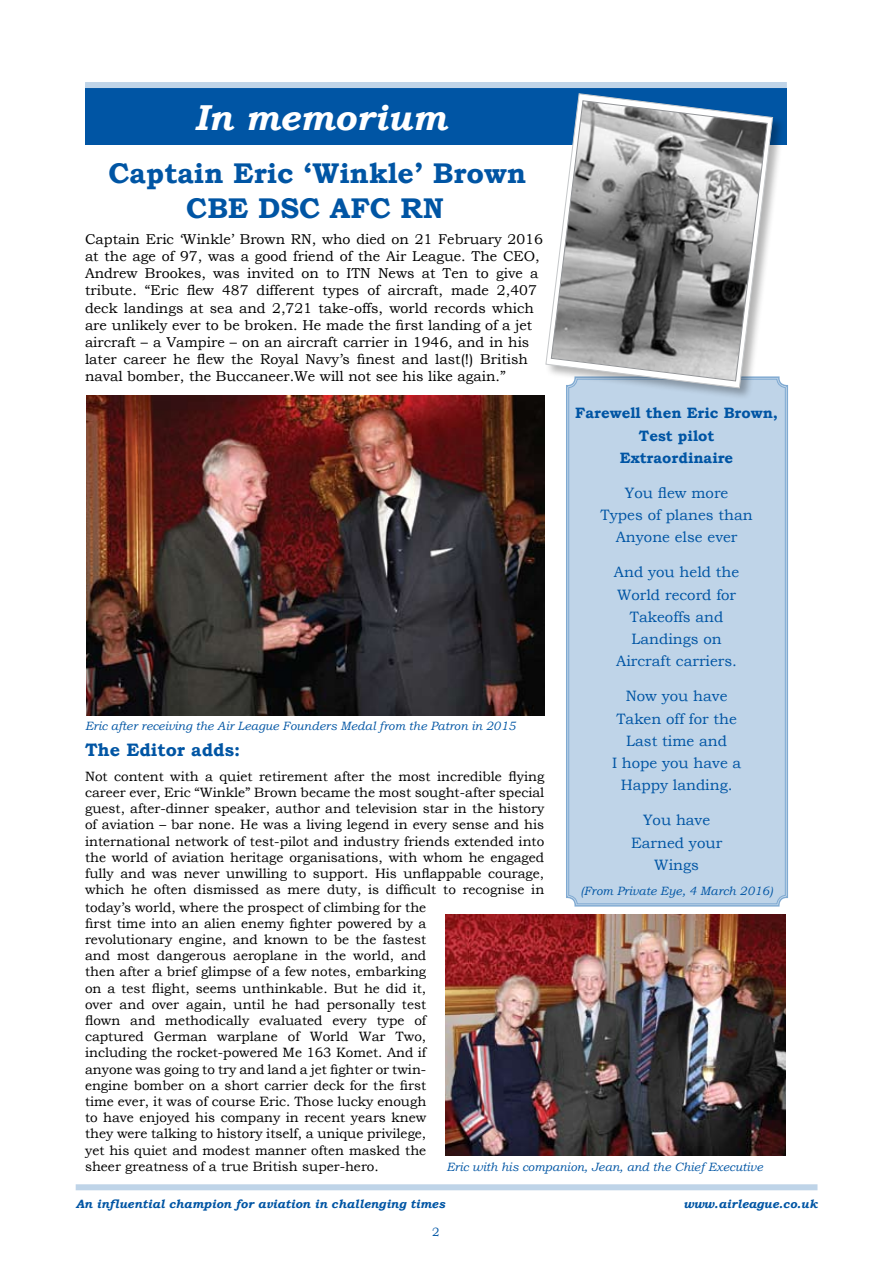
<style>
.page{position:relative;width:893px;height:1263px;background:#fff}
.page>*{position:absolute;margin:0;border:0;box-sizing:border-box;transform-origin:0 0}
.t1{font:italic 700 36px "Bookman Old Style";color:#fff}
.t2{font:700 28.5px/34.2px "Bookman Old Style";color:#0055a4;text-align:center}
.t3{font:700 18px "Bookman Old Style";color:#0055a4}
.t4{font:15px/22.2px "Bookman Old Style";color:#0055a4;text-align:center}
.t5{font:700 15px/22.2px "Bookman Old Style";color:#0055a4;text-align:center}
.t6{font:14.25px/17.1px "Bookman Old Style";color:#000}
.t7{font:13.5px/16.2px "Bookman Old Style";color:#000;text-align:justify}
.t8{font:italic 12px "Bookman Old Style";color:#0055a4}
.t9{font:italic 700 12px "Bookman Old Style";color:#0055a4}
.t10{font:12px "Bookman Old Style";color:#0055a4}
</style>
<div class="page">
<div style="left:76px;top:1184px;width:741px;height:6px;background:#bfd4e8"></div>
<div style="left:566px;top:384px;width:222px;height:523px;background:#bfd4e8"></div>
<div style="left:568px;top:379px;width:218px;height:525px;border:1px solid #80aad2;border-radius:8px"></div>
<div style="left:85px;top:88px;width:702px;height:56px;background:#0055a4"></div>
<div style="left:85px;top:82px;width:702px;height:6px;background:#bfd4e8"></div>
<div style="left:544px;top:92px;width:241px;height:309px;background:#000;opacity:.3"></div>
<svg style="left:545px;top:93px;width:228px;height:295px"></svg>
<svg style="left:551px;top:100px;width:217px;height:281px;background:#999c9f"></svg>
<img style="left:86px;top:395px;width:458px;height:321px">
<img style="left:445px;top:914px;width:340px;height:242px">
<h1 class="t1" style="left:195px;top:91px;width:253px">In memorium</h1>
<h2 class="t2" style="left:108px;top:156px;width:419px">Captain Eric ‘Winkle’ Brown<br>CBE DSC AFC RN</h2>
<p class="t6" style="left:85px;top:231px;width:459px">Captain Eric ‘Winkle’ Brown RN, who died on 21 February 2016 at the age of 97, was a good friend of the Air League. The CEO, Andrew Brookes, was invited on to ITN News at Ten to give a tribute. “Eric flew 487 different types of aircraft, made 2,407 deck landings at sea and 2,721 take-offs, world records which are unlikely ever to be broken. He made the first landing of a jet aircraft – a Vampire – on an aircraft carrier in 1946, and in his later career he flew the Royal Navy’s finest and last(!) British naval bomber, the Buccaneer.We will not see his like again.”</p>
<p class="t8" style="left:85px;top:718px;width:432px">Eric after receiving the Air League Founders Medal from the Patron in 2015</p>
<h3 class="t3" style="left:85px;top:737px;width:157px">The Editor adds:</h3>
<p class="t7" style="left:85px;top:768px;width:461px">Not content with a quiet retirement after the most incredible flying career ever, Eric “Winkle” Brown became the most sought-after special guest, after-dinner speaker, author and television star in the history of aviation – bar none. He was a living legend in every sense and his international network of test-pilot and industry friends extended into the world of aviation heritage organisations, with whom he engaged fully and was never unwilling to support. His unflappable courage, which he often dismissed as mere duty, is difficult to recognise in</p>
<p class="t5" style="left:575px;top:402px;width:204px">Farewell then Eric Brown,<br>Test pilot<br>Extraordinaire</p>
<p class="t4" style="left:601px;top:482px;width:154px">You flew more<br>Types of planes than<br>Anyone else ever</p>
<p class="t4" style="left:614px;top:561px;width:127px">And you held the<br>World record for<br>Takeoffs and<br>Landings on<br>Aircraft carriers.</p>
<p class="t4" style="left:612px;top:685px;width:131px">Now you have<br>Taken off for the<br>Last time and<br>I hope you have a<br>Happy landing.</p>
<p class="t4" style="left:631px;top:809px;width:93px">You have<br>Earned your<br>Wings</p>
<p class="t8" style="left:580px;top:883px;width:194px">(From Private Eye, 4 March 2016)</p>
<p class="t7" style="left:85px;top:899px;width:343px">today’s world, where the prospect of climbing for the first time into an alien enemy fighter powered by a revolutionary engine, and known to be the fastest and most dangerous aeroplane in the world, and then after a brief glimpse of a few notes, embarking on a test flight, seems unthinkable. But he did it, over and over again, until he had personally test flown and methodically evaluated every type of captured German warplane of World War Two, including the rocket-powered Me 163 Komet. And if anyone was going to try and land a jet fighter or twin&shy;engine bomber on a short carrier deck for the first time ever, it was of course Eric. Those lucky enough to have enjoyed his company in recent years knew they were talking to history itself, a unique privilege, yet his quiet and modest manner often masked the sheer greatness of a true British super-hero.</p>
<p class="t8" style="left:446px;top:1158px;width:318px">Eric with his companion, Jean, and the Chief Executive</p>
<p class="t9" style="left:76px;top:1195px;width:371px">An influential champion for aviation in challenging times</p>
<p class="t9" style="left:683px;top:1195px;width:136px">www.airleague.co.uk</p>
<p class="t10" style="left:432px;top:1224px;width:9px">2</p>
</div>
